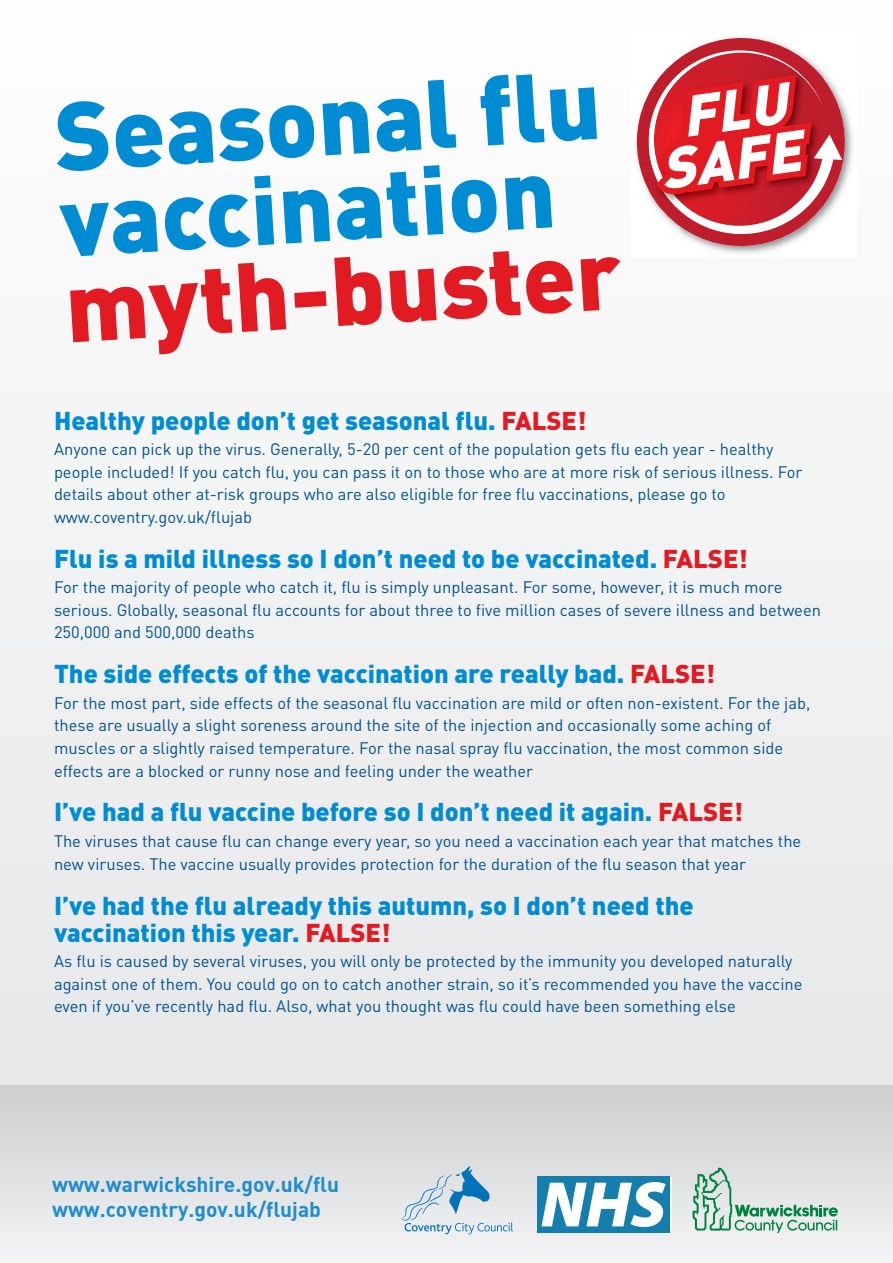
<style>
.page{position:relative;width:893px;height:1263px;background:#fff}
.page>*{position:absolute;margin:0;border:0;box-sizing:border-box;transform-origin:0 0}
.t1{font:900 96px/85.9px "DIN Pro";color:#008cd2}
.t2{font:900 96px "DIN Pro";color:#e21a21}
.t3{font:900 25.5px/27px "DIN Pro";color:#008cd2}
.t4{font:21px/25.2px "DIN Bold";color:#1e8dcd}
.t5{font:16.5px/22.5px "DIN Pro";color:#005190}
.s1{color:#e21a21}
</style>
<div class="page">
<div style="left:0;top:0;width:893px;height:1085px;background:#f1f2f3"></div>
<div style="left:0;top:1085px;width:893px;height:178px;background:linear-gradient(to bottom,#cccdd0,#f3f4f5)"></div>
<svg style="left:693px;top:1168px;width:145px;height:65px;background:#bcd4c9"></svg>
<svg style="left:401px;top:1166px;width:112px;height:68px;background:#c4d5e1"></svg>
<div style="left:537px;top:1177px;width:133px;height:56px;background:#167eac"></div>
<svg style="left:541px;top:1182px;width:125px;height:45px"></svg>
<svg style="left:623px;top:24px;width:236px;height:234px;fill:#fefefe"></svg>
<svg style="left:648px;top:50px;width:194px;height:184px"></svg>
<h1 class="t1" style="left:52px;top:79px;width:548px;rotate:-3deg">Seasonal flu vaccination</h1>
<h1 class="t2" style="left:61px;top:223px;width:558px;rotate:-3deg">myth-buster</h1>
<h2 class="t3" style="left:54px;top:404px;width:534px">Healthy people don’t get seasonal flu. <span class="s1">FALSE!</span></h2>
<p class="t5" style="left:54px;top:437px;width:750px">Anyone can pick up the virus. Generally, 5-20 per cent of the population gets flu each year - healthy people included! If you catch flu, you can pass it on to those who are at more risk of serious illness. For details about other at-risk groups who are also eligible for free flu vaccinations, please go to www.coventry.gov.uk/flujab</p>
<h2 class="t3" style="left:54px;top:542px;width:695px">Flu is a mild illness so I don’t need to be vaccinated. <span class="s1">FALSE!</span></h2>
<p class="t5" style="left:54px;top:575px;width:768px">For the majority of people who catch it, flu is simply unpleasant. For some, however, it is much more serious. Globally, seasonal flu accounts for about three to five million cases of severe illness and between<br>250,000 and 500,000 deaths</p>
<h2 class="t3" style="left:54px;top:657px;width:663px">The side effects of the vaccination are really bad. <span class="s1">FALSE!</span></h2>
<p class="t5" style="left:54px;top:690px;width:758px">For the most part, side effects of the seasonal flu vaccination are mild or often non-existent. For the jab, these are usually a slight soreness around the site of the injection and occasionally some aching of muscles or a slightly raised temperature. For the nasal spray flu vaccination, the most common side effects are a blocked or runny nose and feeling under the weather</p>
<h2 class="t3" style="left:54px;top:795px;width:691px">I’ve had a flu vaccine before so I don’t need it again. <span class="s1">FALSE!</span></h2>
<p class="t5" style="left:54px;top:828px;width:749px">The viruses that cause flu can change every year, so you need a vaccination each year that matches the new viruses. The vaccine usually provides protection for the duration of the flu season that year</p>
<h2 class="t3" style="left:54px;top:888px;width:641px">I’ve had the flu already this autumn, so I don’t need the vaccination this year. <span class="s1">FALSE!</span></h2>
<p class="t5" style="left:54px;top:948px;width:750px">As flu is caused by several viruses, you will only be protected by the immunity you developed naturally against one of them. You could go on to catch another strain, so it’s recommended you have the vaccine even if you’ve recently had flu. Also, what you thought was flu could have been something else</p>
<p class="t4" style="left:52px;top:1170px;width:289px">www.warwickshire.gov.uk/flu www.coventry.gov.uk/flujab</p>
</div>
